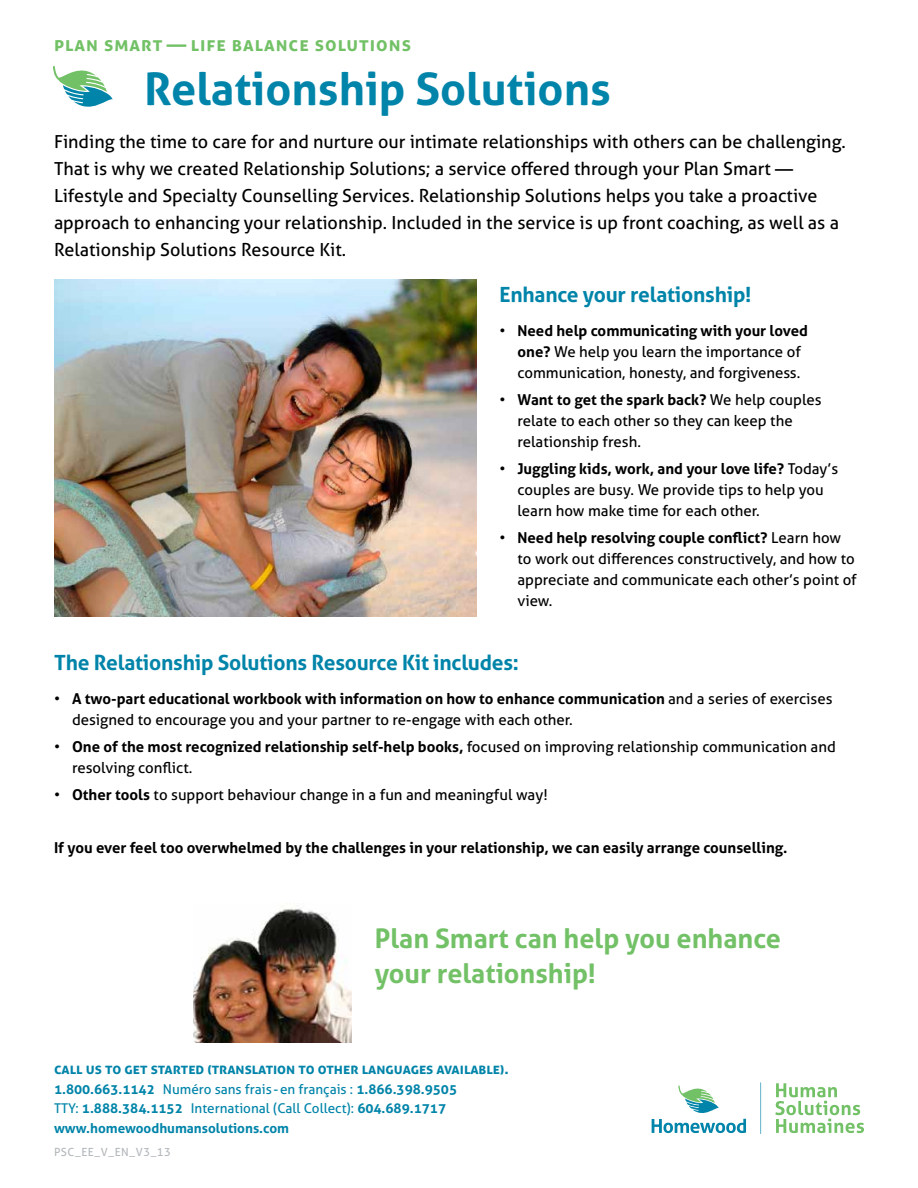
<style>
.page{position:relative;width:918px;height:1188px;background:#fff}
.page>*{position:absolute;margin:0;border:0;box-sizing:border-box;transform-origin:0 0}
.t1{font:700 45px "Aller";color:#0084a9}
.t2{font:700 27px/34.5px "Aller";color:#73c167}
.t3{font:700 21px "Aller";letter-spacing:-.01em;color:#0084a9}
.t4{font:700 19.5px "Aller";letter-spacing:.05em;color:#73c167}
.t5{font:18px/27px "Aller";color:#000}
.t6{font:15px/21px "Aller";color:#000}
.t7{font:700 15px "Aller";color:#000}
.t8{font:700 15px "Aller";color:#0084a9}
.t9{font:700 13.5px/19.5px "Aller";color:#0084a9}
.t10{font:11.25px "Aller";letter-spacing:.05em;color:#b4b9bd}
.s1{font-weight:700}
.s2{font-weight:400}
</style>
<div class="page">
<svg style="left:53px;top:66px;width:60px;height:41px"></svg>
<svg style="left:652px;top:1085px;width:94px;height:48px"></svg>
<svg style="left:775px;top:1083px;width:89px;height:50px"></svg>
<svg style="left:760px;top:1082px;width:1px;height:52px"></svg>
<img style="left:54px;top:279px;width:423px;height:338px">
<img style="left:193px;top:906px;width:159px;height:137px">
<h3 class="t4" style="left:54px;top:32px;width:358px">plan smart — life balance solutions</h3>
<h1 class="t1" style="left:144px;top:61px;width:468px">Relationship Solutions</h1>
<p class="t5" style="left:54px;top:128px;width:793px">Finding the time to care for and nurture our intimate relationships with others can be challenging.<br>That is why we created Relationship Solutions; a service offered through your Plan Smart — Lifestyle and Specialty Counselling Services. Relationship Solutions helps you take a proactive approach to enhancing your relationship. Included in the service is up front coaching, as well as a Relationship Solutions Resource Kit.</p>
<h3 class="t3" style="left:500px;top:281px;width:254px">Enhance your relationship!</h3>
<p class="t6" style="left:518px;top:320px;width:292px;text-indent:-18px">• <span class="s1">Need help communicating with your loved one?</span> We help you learn the importance of communication, honesty, and forgiveness.</p>
<p class="t6" style="left:518px;top:389px;width:306px;text-indent:-18px">• <span class="s1">Want to get the spark back?</span> We help couples relate to each other so they can keep the relationship fresh.</p>
<p class="t6" style="left:518px;top:458px;width:322px;text-indent:-18px">• <span class="s1">Juggling kids, work, and your love life?</span> Today’s couples are busy. We provide tips to help you learn how make time for each other.</p>
<p class="t6" style="left:518px;top:527px;width:341px;text-indent:-18px">• <span class="s1">Need help resolving couple conflict?</span> Learn how to work out differences constructively, and how to appreciate and communicate each other’s point of view.</p>
<h3 class="t3" style="left:54px;top:650px;width:467px">The Relationship Solutions Resource Kit includes:</h3>
<p class="t6" style="left:72px;top:689px;width:762px;text-indent:-18px">• <span class="s1">A two-part educational workbook with information on how to enhance communication</span> and a series of exercises designed to encourage you and your partner to re-engage with each other.</p>
<p class="t6" style="left:72px;top:737px;width:765px;text-indent:-18px">• <span class="s1">One of the most recognized relationship self-help books,</span> focused on improving relationship communication and resolving conflict.</p>
<p class="t6" style="left:54px;top:785px;width:495px">• <span class="s1">Other tools</span> to support behaviour change in a fun and meaningful way!</p>
<p class="t7" style="left:54px;top:838px;width:735px">If you ever feel too overwhelmed by the challenges in your relationship, we can easily arrange counselling.</p>
<h2 class="t2" style="left:375px;top:921px;width:408px">Plan Smart can help you enhance your relationship!</h2>
<p class="t8" style="left:54px;top:1060px;width:456px">call us to get started (translation to other languages available).</p>
<p class="t9" style="left:54px;top:1079px;width:405px">1.800.663.1142 <span class="s2">Numéro sans frais -en français :</span> 1.866.398.9505<br><span class="s2">TTY:</span> 1.888.384.1152 <span class="s2">International (Call Collect):</span> 604.689.1717 www.homewoodhumansolutions.com</p>
<p class="t10" style="left:54px;top:1145px;width:119px">PSC_EE_V_EN_V3_13</p>
</div>
